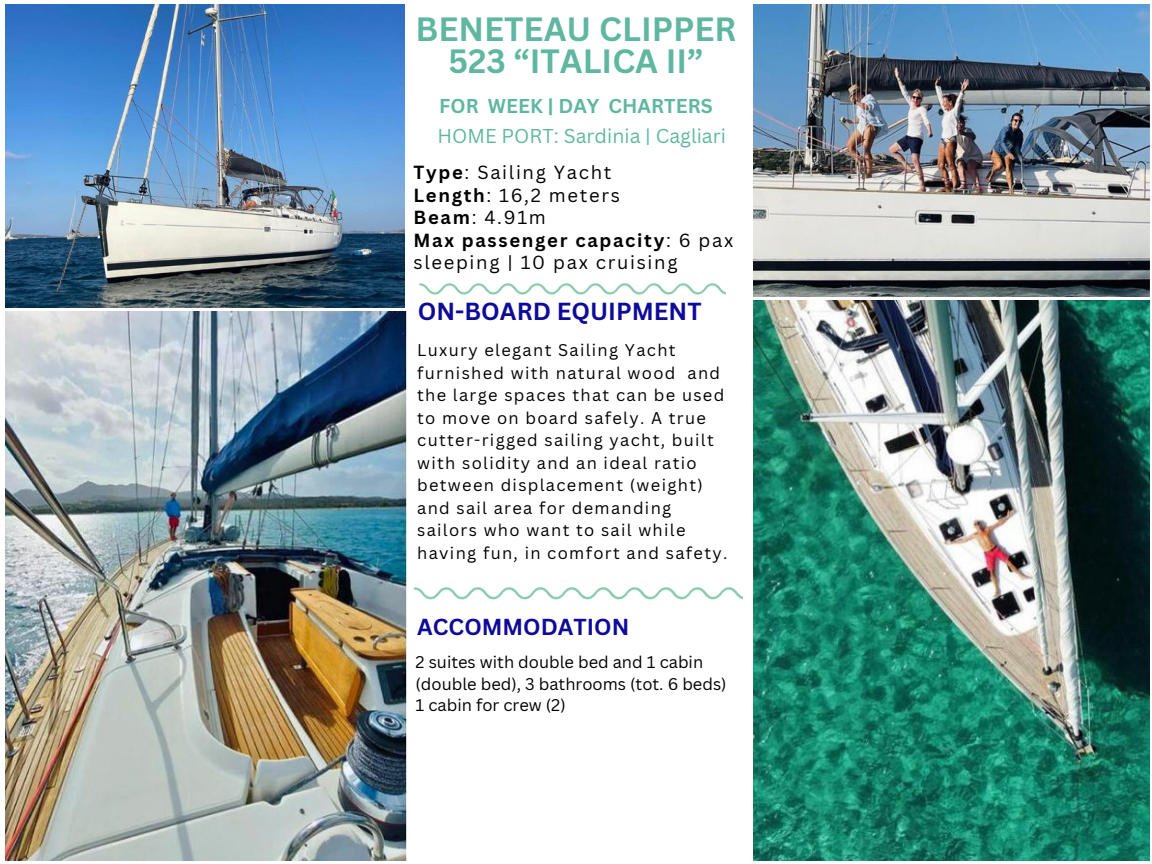
<style>
.page{position:relative;width:1152px;height:864px;background:#fff}
.page>*{position:absolute;margin:0;border:0;box-sizing:border-box;transform-origin:0 0}
.t1{font:700 32.85px/32.7px "Canva Sans";color:#5fb7a1;text-align:center}
.t2{font:700 24px "Canva Sans";color:#0e0b99}
.t3{font:700 22.5px "Canva Sans";color:#0e0b99}
.t4{font:19.5px "Canva Sans";color:#5fb7a1}
.t5{font:700 19.5px "Canva Sans";color:#5fb7a1}
.t6{font:18.45px/22.5px "Canva Sans";letter-spacing:.09em;color:#000}
.t7{font:16.5px/22.5px "Canva Sans";letter-spacing:.08em;color:#000}
.t8{font:16.5px/21.3px "Canva Sans";color:#000}
.s1{font-weight:700}
</style>
<div class="page">
<svg style="left:419px;top:283px;width:306px;height:12px"></svg>
<svg style="left:414px;top:587px;width:329px;height:12px"></svg>
<img style="left:5px;top:4px;width:400px;height:304px">
<img style="left:753px;top:4px;width:396px;height:293px">
<img style="left:753px;top:301px;width:396px;height:560px">
<img style="left:5px;top:311px;width:401px;height:549px">
<h1 class="t1" style="left:415px;top:12px;width:323px">BENETEAU CLIPPER<br>523 “ITALICA II”</h1>
<p class="t5" style="left:439px;top:92px;width:275px">FOR WEEK | DAY CHARTERS</p>
<p class="t4" style="left:437px;top:122px;width:290px">HOME PORT: Sardinia | Cagliari</p>
<p class="t6" style="left:414px;top:161px;width:321px"><span class="s1">Type</span>: Sailing Yacht<br><span class="s1">Length</span>: 16,2 meters<br><span class="s1">Beam</span>: 4.91m<br><span class="s1">Max passenger capacity</span>: 6 pax sleeping | 10 pax cruising</p>
<h2 class="t2" style="left:418px;top:294px;width:285px">ON-BOARD EQUIPMENT</h2>
<p class="t7" style="left:417px;top:338px;width:312px">Luxury elegant Sailing Yacht furnished with natural wood and the large spaces that can be used to move on board safely. A true cutter-rigged sailing yacht, built with solidity and an ideal ratio between displacement (weight) and sail area for demanding sailors who want to sail while having fun, in comfort and safety.</p>
<h3 class="t3" style="left:417px;top:611px;width:214px">ACCOMMODATION</h3>
<p class="t8" style="left:416px;top:651px;width:312px">2 suites with double bed and 1 cabin (double bed), 3 bathrooms (tot. 6 beds)<br>1 cabin for crew (2)</p>
</div>
